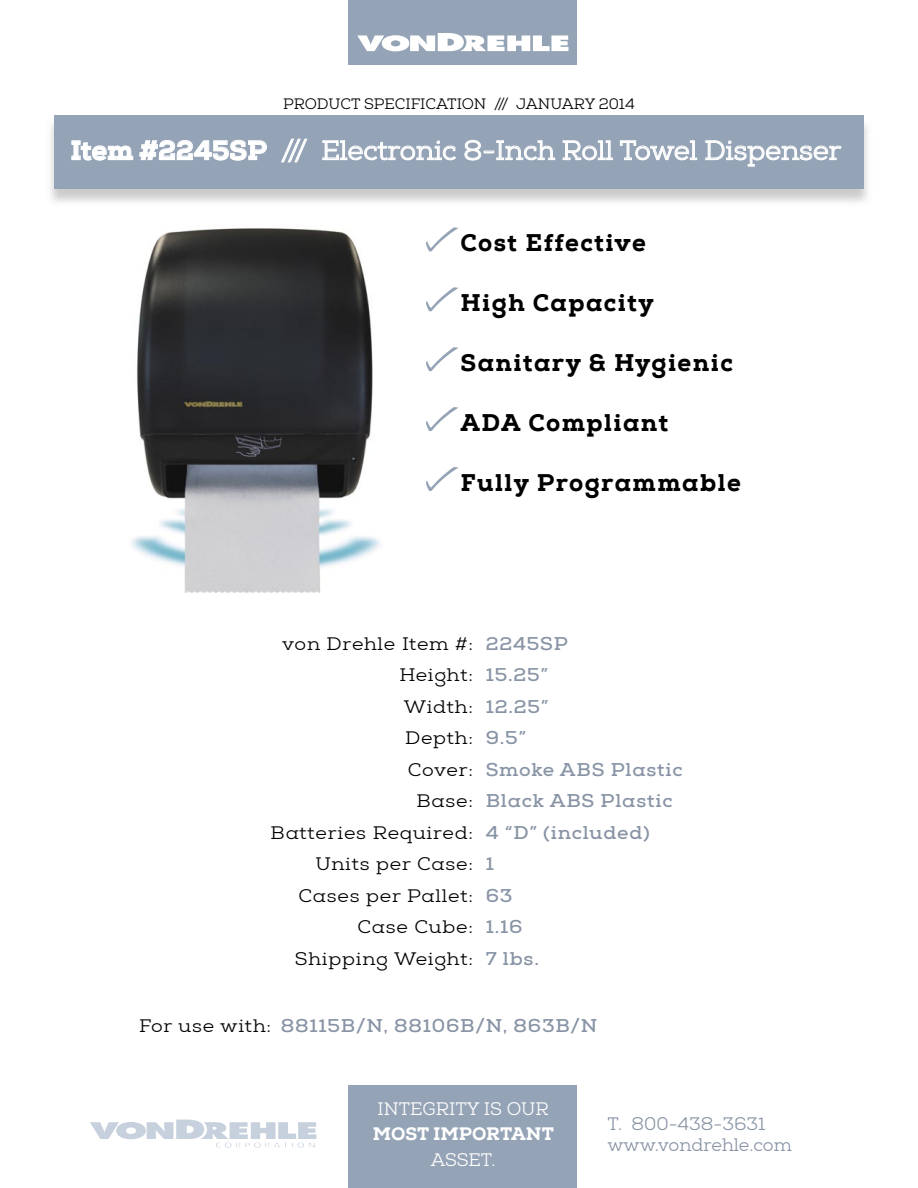
<style>
.page{position:relative;width:918px;height:1188px;background:#fff}
.page>*{position:absolute;margin:0;border:0;box-sizing:border-box;transform-origin:0 0}
.t1{font:27px "Nexa Slab";color:#fff}
.t2{font:800 24px "Nexa Slab";letter-spacing:.06em;color:#000}
.t3{font:18px/31.5px "Nexa Slab";letter-spacing:.04em;color:#000;text-align:right;scale:1.08 1}
.t4{font:700 18px/31.5px "Nexa Slab";letter-spacing:.04em;color:#8894a5;scale:1.08 1}
.t5{font:18px/21px "Nexa Slab";color:#8894a5}
.t6{font:18px "Nexa Slab";color:#fff}
.t7{font:800 18px "Nexa Slab";color:#fff}
.t8{font:15px "Nexa Slab";color:#000}
.s1{font-weight:800}
.s2{font-weight:400;color:#000}
</style>
<div class="page">
<div style="left:348px;top:0;width:229px;height:64px;background:#94a3b5"></div>
<svg style="left:357px;top:33px;width:211px;height:18px"></svg>
<div style="left:348px;top:1086px;width:229px;height:102px;background:#94a3b5"></div>
<div style="left:54px;top:116px;width:810px;height:73px;background:#94a3b5"></div>
<svg style="left:71px;top:140px;width:196px;height:21px"></svg>
<svg style="left:281px;top:138px;width:27px;height:25px"></svg>
<svg style="left:322px;top:140px;width:134px;height:21px"></svg>
<svg style="left:464px;top:140px;width:91px;height:21px"></svg>
<svg style="left:562px;top:140px;width:51px;height:21px"></svg>
<svg style="left:620px;top:140px;width:77px;height:21px"></svg>
<svg style="left:705px;top:140px;width:137px;height:27px"></svg>
<svg style="left:90px;top:1120px;width:226px;height:28px"></svg>
<svg style="left:426px;top:227px;width:33px;height:24px"></svg>
<svg style="left:426px;top:287px;width:33px;height:24px"></svg>
<svg style="left:426px;top:347px;width:33px;height:24px"></svg>
<svg style="left:426px;top:407px;width:33px;height:24px"></svg>
<svg style="left:426px;top:467px;width:33px;height:24px"></svg>
<img style="left:132px;top:228px;width:248px;height:365px">
<p class="t8" style="left:283px;top:95px;width:353px">PRODUCT SPECIFICATION /// JANUARY 2014</p>
<h1 class="t1" style="left:70px;top:134px;width:772px"><span class="s1">Item #2245SP</span> /// Electronic 8-Inch Roll Towel Dispenser</h1>
<h2 class="t2" style="left:461px;top:228px;width:187px">Cost Effective</h2>
<h2 class="t2" style="left:461px;top:288px;width:195px">High Capacity</h2>
<h2 class="t2" style="left:461px;top:348px;width:274px">Sanitary &amp; Hygienic</h2>
<h2 class="t2" style="left:461px;top:408px;width:209px">ADA Compliant</h2>
<h2 class="t2" style="left:461px;top:468px;width:282px">Fully Programmable</h2>
<p class="t3" style="left:271px;top:628px;width:189px">von Drehle Item #:<br>Height:<br>Width:<br>Depth:<br>Cover:<br>Base:<br>Batteries Required:<br>Units per Case:<br>Cases per Pallet:<br>Case Cube:<br>Shipping Weight:</p>
<p class="t4" style="left:486px;top:628px;width:184px">2245SP<br>15.25”<br>12.25”<br>9.5”<br>Smoke ABS Plastic<br>Black ABS Plastic<br>4 “D” (included)<br>1<br>63<br>1.16<br>7 lbs.</p>
<p class="t4" style="left:139px;top:1010px;width:426px"><span class="s2">For use with:</span> 88115B/N, 88106B/N, 863B/N</p>
<p class="t6" style="left:377px;top:1098px;width:173px">INTEGRITY IS OUR</p>
<p class="t7" style="left:373px;top:1123px;width:183px">MOST IMPORTANT</p>
<p class="t6" style="left:431px;top:1149px;width:66px">ASSET.</p>
<p class="t5" style="left:608px;top:1113px;width:186px">T. 800-438-3631 www.vondrehle.com</p>
</div>
